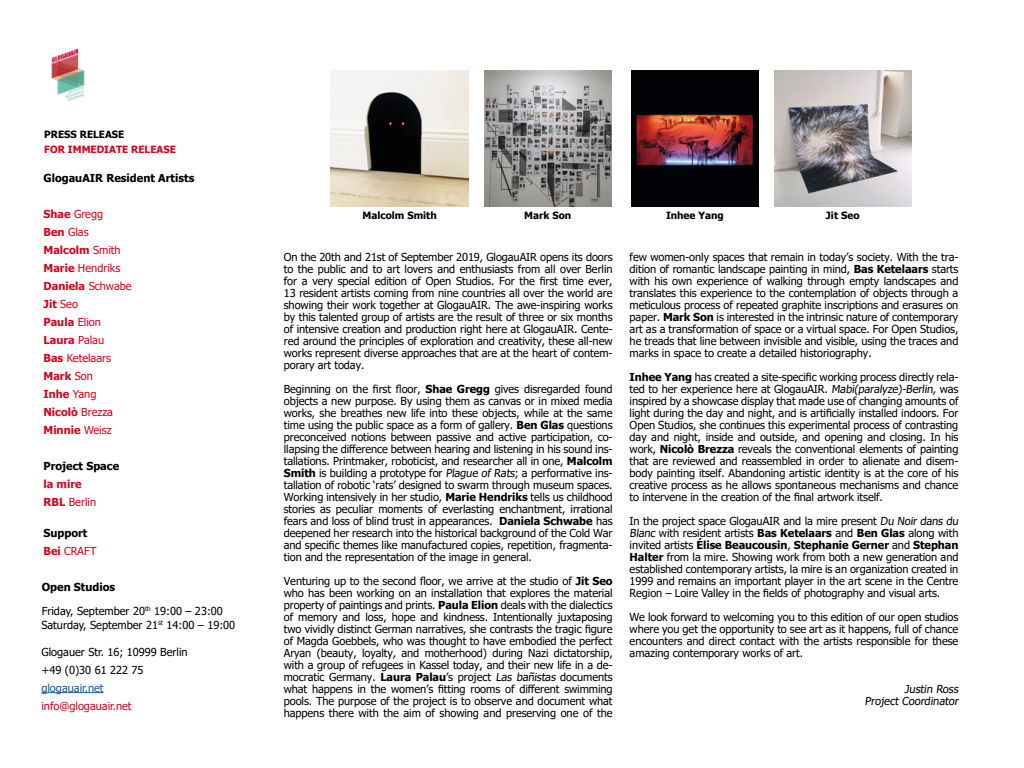
<style>
.page{position:relative;width:1024px;height:768px;background:#fff}
.page>*{position:absolute;margin:0;border:0;box-sizing:border-box;transform-origin:0 0}
.t1{font:11px/12px "Tahoma";letter-spacing:-.005em;color:#000;text-align:justify}
.t2{font:11px/18px "Tahoma";color:#cd071e}
.t3{font:700 11px/18px "Tahoma";color:#000}
.t4{font:700 11px/18px "Tahoma";color:#cd071e}
.t5{font:11px "Tahoma";color:#165b9a}
.t6{font:700 10px "Tahoma";color:#000}
.t7{font:700 10px/14.4px "Tahoma";color:#cd071e}
.s1{color:#000}
.s2{font-style:inherit}
.s3{font-weight:700}
.s4{font-weight:400}
.s5{color:#cd071e}
.s6{font-weight:400;color:#cd071e}
</style>
<div class="page">
<img style="left:51px;top:48px;width:34px;height:53px">
<hr style="left:41px;top:692px;width:63px;height:1px;background:#165b9a">
<img style="left:484px;top:70px;width:127px;height:136px">
<img style="left:631px;top:71px;width:128px;height:135px">
<img style="left:331px;top:70px;width:138px;height:136px">
<img style="left:774px;top:70px;width:138px;height:136px">
<p class="t7" style="left:44px;top:128px;width:133px"><span class="s1">PRESS RELEASE<br></span><span class="s2">F</span>OR IMMEDIATE RELEASE</p>
<p class="t3" style="left:44px;top:170px;width:152px">GlogauAIR Resident Artists</p>
<p class="t2" style="left:44px;top:206px;width:90px"><span class="s3">Shae</span> Gregg<br><span class="s3">Ben</span> Glas<br><span class="s3">Malcolm</span> Smith<br><span class="s3">Marie</span> Hendriks<br><span class="s3">Daniela</span> Schwabe<br><span class="s3">Jit</span> Seo<br><span class="s3">Paula</span> Elion<br><span class="s3">Laura</span> Palau<br><span class="s3">Bas</span> Ketelaars<br><span class="s3">Mark</span> Son<br><span class="s3">Inhe</span> Yang<br><span class="s3">Nicolò</span> Brezza<br><span class="s3">Minnie</span> Weisz</p>
<p class="t3" style="left:44px;top:458px;width:77px">Project Space</p>
<p class="t4" style="left:44px;top:476px;width:54px">la mire<br>RBL <span class="s4">Berlin</span></p>
<p class="t3" style="left:44px;top:525px;width:54px">Support<br><span class="s5">Bei</span> <span class="s6">CRAFT</span></p>
<p class="t1" style="left:42px;top:576px;width:183px;line-height:24px"><span class="s3">Open Studios<br></span>Friday, September 20<sup>th</sup> 19:00 – 23:00</p>
<p class="t1" style="left:41px;top:643px;width:148px;line-height:18px">Glogauer Str. 16; 10999 Berlin +49 (0)30 61 222 75</p>
<p class="t5" style="left:41px;top:680px;width:64px">glogauair.net</p>
<p class="t2" style="left:41px;top:697px;width:92px">info@glogauair.net</p>
<p class="t1" style="left:41px;top:619px;width:195px">Saturday, September 21<sup>st</sup> 14:00 – 19:00</p>
<p class="t6" style="left:363px;top:208px;width:76px">Malcolm Smith</p>
<p class="t6" style="left:524px;top:208px;width:49px">Mark Son</p>
<p class="t6" style="left:666px;top:208px;width:59px">Inhee Yang</p>
<p class="t6" style="left:826px;top:208px;width:35px">Jit Seo</p>
<p class="t1" style="left:284px;top:251px;width:330px">On the 20th and 21st of September 2019, GlogauAIR opens its doors to the public and to art lovers and enthusiasts from all over Berlin for a very special edition of Open Studios. For the first time ever, 13 resident artists coming from nine countries all over the world are showing their work together at GlogauAIR. The awe-inspiring works by this talented group of artists are the result of three or six months of intensive creation and production right here at GlogauAIR. Cente&shy;red around the principles of exploration and creativity, these all-new works represent diverse approaches that are at the heart of contem&shy;porary art today.</p>
<p class="t1" style="left:284px;top:383px;width:330px">Beginning on the first floor, <span class="s3">Shae Gregg</span> gives disregarded found objects a new purpose. By using them as canvas or in mixed media works, she breathes new life into these objects, while at the same time using the public space as a form of gallery. <span class="s3">Ben Glas</span> questions preconceived notions between passive and active participation, co&shy;llapsing the difference between hearing and listening in his sound ins&shy;tallations. Printmaker, roboticist, and researcher all in one, <span class="s3">Malcolm Smith</span> is building a prototype for Plague of Rats; a performative ins&shy;tallation of robotic ‘rats’ designed to swarm through museum spaces.<br>Working intensively in her studio, <span class="s3">Marie Hendriks</span> tells us childhood stories as peculiar moments of everlasting enchantment, irrational fears and loss of blind trust in appearances. <span class="s3">Daniela Schwabe</span> has deepened her research into the historical background of the Cold War and specific themes like manufactured copies, repetition, fragmenta&shy;tion and the representation of the image in general.</p>
<p class="t1" style="left:284px;top:575px;width:330px">Venturing up to the second floor, we arrive at the studio of <span class="s3">Jit Seo </span>who has been working on an installation that explores the material property of paintings and prints. <span class="s3">Paula Elion</span> deals with the dialectics of memory and loss, hope and kindness. Intentionally juxtaposing two vividly distinct German narratives, she contrasts the tragic figure of Magda Goebbels, who was thought to have embodied the perfect Aryan (beauty, loyalty, and motherhood) during Nazi dictatorship, with a group of refugees in Kassel today, and their new life in a de&shy;mocratic Germany. <span class="s3">Laura Palau</span>’s project Las bañistas documents what happens in the women’s fitting rooms of different swimming pools. The purpose of the project is to observe and document what happens there with the aim of showing and preserving one of the</p>
<p class="t1" style="left:630px;top:251px;width:330px">few women-only spaces that remain in today’s society. With the tra&shy;dition of romantic landscape painting in mind, <span class="s3">Bas Ketelaars</span> starts with his own experience of walking through empty landscapes and translates this experience to the contemplation of objects through a meticulous process of repeated graphite inscriptions and erasures on paper. <span class="s3">Mark Son</span> is interested in the intrinsic nature of contemporary art as a transformation of space or a virtual space. For Open Studios, he treads that line between invisible and visible, using the traces and marks in space to create a detailed historiography.</p>
<p class="t1" style="left:630px;top:371px;width:330px"><span class="s3">Inhee Yang</span> has created a site-specific working process directly rela&shy;ted to her experience here at GlogauAIR. Mabi(paralyze)-Berlin, was inspired by a showcase display that made use of changing amounts of light during the day and night, and is artificially installed indoors. For Open Studios, she continues this experimental process of contrasting day and night, inside and outside, and opening and closing. In his work, <span class="s3">Nicolò Brezza</span> reveals the conventional elements of painting that are reviewed and reassembled in order to alienate and disem&shy;body painting itself. Abandoning artistic identity is at the core of his creative process as he allows spontaneous mechanisms and chance to intervene in the creation of the final artwork itself.</p>
<p class="t1" style="left:630px;top:515px;width:332px;text-align:left">In the project space GlogauAIR and la mire present Du Noir dans du Blanc with resident artists <span class="s3">Bas Ketelaars</span> and <span class="s3">Ben Glas</span> along with invited artists <span class="s3">Élise Beaucousin</span>, <span class="s3">Stephanie Gerner</span> and <span class="s3">Stephan Halter</span> from la mire. Showing work from both a new generation and established contemporary artists, la mire is an organization created in 1999 and remains an important player in the art scene in the Centre Region – Loire Valley in the fields of photography and visual arts.</p>
<p class="t1" style="left:630px;top:611px;width:330px">We look forward to welcoming you to this edition of our open studios where you get the opportunity to see art as it happens, full of chance encounters and direct contact with the artists responsible for these amazing contemporary works of art.</p>
<p class="t1" style="left:865px;top:683px;width:97px;text-align:right">Justin Ross<br>Project Coordinator</p>
</div>
